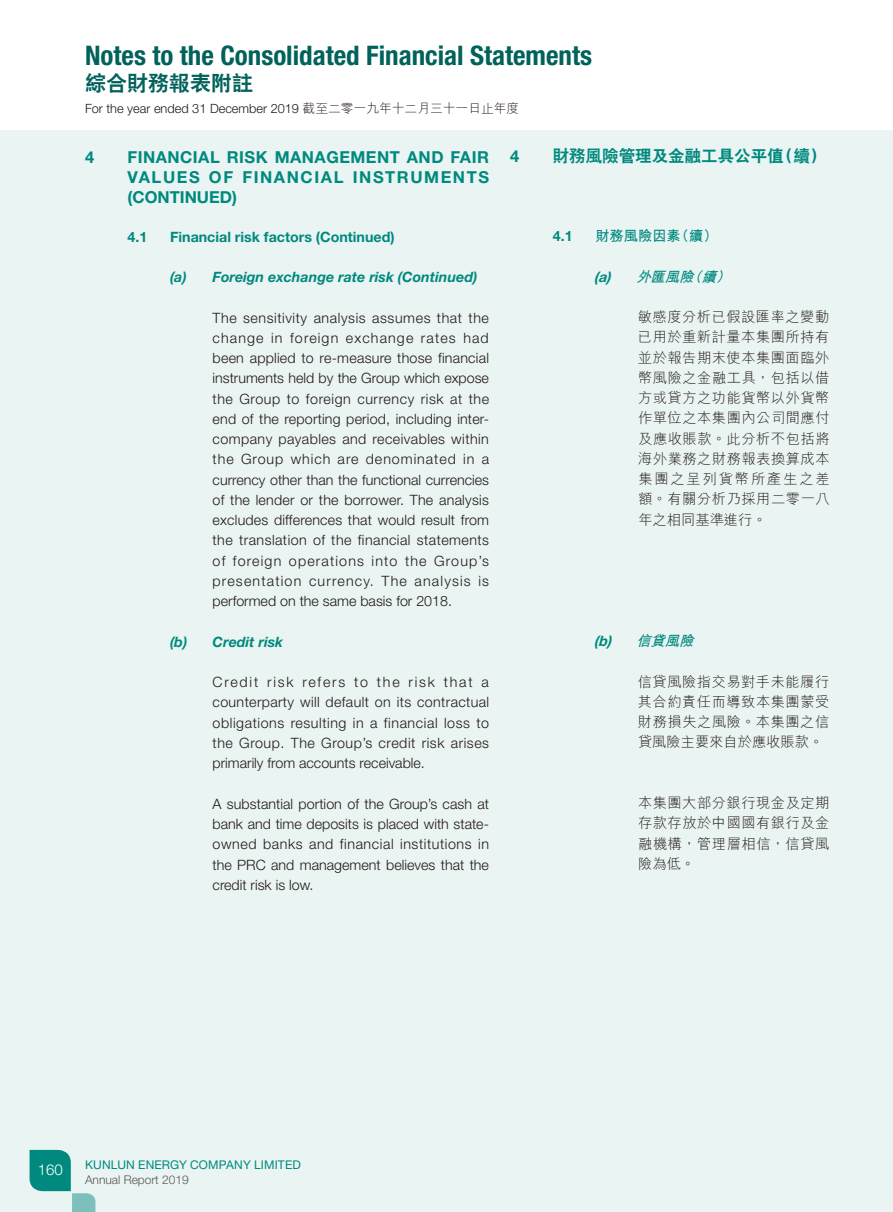
<style>
.page{position:relative;width:893px;height:1212px;background:#fff}
.page>*{position:absolute;margin:0;border:0;box-sizing:border-box;transform-origin:0 0}
.t1{font:700 condensed 27px "Helvetica Neue LT Std";color:#00625a}
.t2{font:800 21px "C Hei 2 HK";color:#00625a}
.t3{font:700 16.5px/20.2px "Helvetica Neue LT Std";letter-spacing:.095em;color:#00897e;text-align:justify}
.t4{font:800 16.5px "C Hei 2 HK";color:#00897e}
.t5{font:300 15px "Helvetica Neue LT Std";color:#fff}
.t6{font:300 14.25px/20.2px "Helvetica Neue LT Std";color:#231916;text-align:justify}
.t7{font:300 14.25px/20.2px "M Hei HK";letter-spacing:.035em;color:#231916;text-align:justify}
.t8{font:italic 700 14.25px "Helvetica Neue LT Std";color:#00897e}
.t9{font:700 14.25px "Helvetica Neue LT Std";color:#00897e}
.t10{font:italic 700 14.25px "M Hei HK";color:#00897e}
.t11{font:700 14.25px "M Hei HK";color:#00897e}
.t12{font:300 12.75px "Helvetica Neue LT Std";color:#231916}
.t13{font:12px "Helvetica Neue LT Std";letter-spacing:.01em;color:#00897e}
.t14{font:300 12px "Helvetica Neue LT Std";color:#595857}
.s1{font-family:"M Hei HK"}
.s2{font-family:"Helvetica Neue LT Std"}
</style>
<div class="page">
<div style="left:0;top:131px;width:892px;height:1081px;background:#e9f4f3"></div>
<svg style="left:30px;top:1150px;width:65px;height:62px"></svg>
<h1 class="t1" style="left:85px;top:39px;width:508px">Notes to the Consolidated Financial Statements</h1>
<h2 class="t2" style="left:85px;top:73px;width:169px">綜合財務報表附註</h2>
<p class="t12" style="left:85px;top:101px;width:436px">For the year ended 31 December 2019 <span class="s1">截至二零一九年十二月三十一日止年度</span></p>
<p class="t3" style="left:85px;top:146px;width:11px">4</p>
<p class="t3" style="left:128px;top:146px;width:363px">FINANCIAL RISK MANAGEMENT AND FAIR VALUES OF FINANCIAL INSTRUMENTS (CONTINUED)</p>
<p class="t9" style="left:128px;top:228px;width:21px">4.1</p>
<p class="t9" style="left:170px;top:228px;width:226px">Financial risk factors (Continued)</p>
<p class="t8" style="left:170px;top:268px;width:309px">(a) Foreign exchange rate risk (Continued)</p>
<p class="t6" style="left:213px;top:307px;width:278px">The sensitivity analysis assumes that the change in foreign exchange rates had been applied to re-measure those financial instruments held by the Group which expose the Group to foreign currency risk at the end of the reporting period, including inter&shy;company payables and receivables within the Group which are denominated in a currency other than the functional currencies of the lender or the borrower. The analysis excludes differences that would result from the translation of the financial statements of foreign operations into the Group’s presentation currency. The analysis is performed on the same basis for 2018.</p>
<p class="t8" style="left:170px;top:633px;width:114px">(b) Credit risk</p>
<p class="t6" style="left:213px;top:672px;width:278px">Credit risk refers to the risk that a counterparty will default on its contractual obligations resulting in a financial loss to the Group. The Group’s credit risk arises primarily from accounts receivable.</p>
<p class="t6" style="left:213px;top:793px;width:278px">A substantial portion of the Group’s cash at bank and time deposits is placed with state&shy;owned banks and financial institutions in the PRC and management believes that the credit risk is low.</p>
<p class="t3" style="left:510px;top:146px;width:11px">4</p>
<p class="t4" style="left:553px;top:148px;width:275px">財務風險管理及金融工具公平值（續）</p>
<p class="t9" style="left:553px;top:227px;width:21px">4.1</p>
<p class="t11" style="left:595px;top:225px;width:124px">財務風險因素（續）</p>
<p class="t10" style="left:594px;top:266px;width:143px"><span class="s2">(a)</span> 外匯風險（續）</p>
<p class="t7" style="left:638px;top:306px;width:193px">敏感度分析已假設匯率之變動已用於重新計量本集團所持有並於報告期末使本集團面臨外幣風險之金融工具，包括以借方或貸方之功能貨幣以外貨幣作單位之本集團內公司間應付及應收賬款。此分析不包括將海外業務之財務報表換算成本集團之呈列貨幣所產生之差額。有關分析乃採用二零一八年之相同基準進行。</p>
<p class="t10" style="left:594px;top:630px;width:106px"><span class="s2">(b)</span> 信貸風險</p>
<p class="t7" style="left:638px;top:671px;width:193px">信貸風險指交易對手未能履行其合約責任而導致本集團蒙受財務損失之風險。本集團之信貸風險主要來自於應收賬款。</p>
<p class="t7" style="left:638px;top:792px;width:193px">本集團大部分銀行現金及定期存款存放於中國國有銀行及金融機構，管理層相信，信貸風險為低。</p>
<p class="t5" style="left:38px;top:1161px;width:27px">160</p>
<p class="t13" style="left:85px;top:1158px;width:217px">KUNLUN ENERGY COMPANY LIMITED</p>
<p class="t14" style="left:85px;top:1172px;width:105px">Annual Report 2019</p>
</div>
